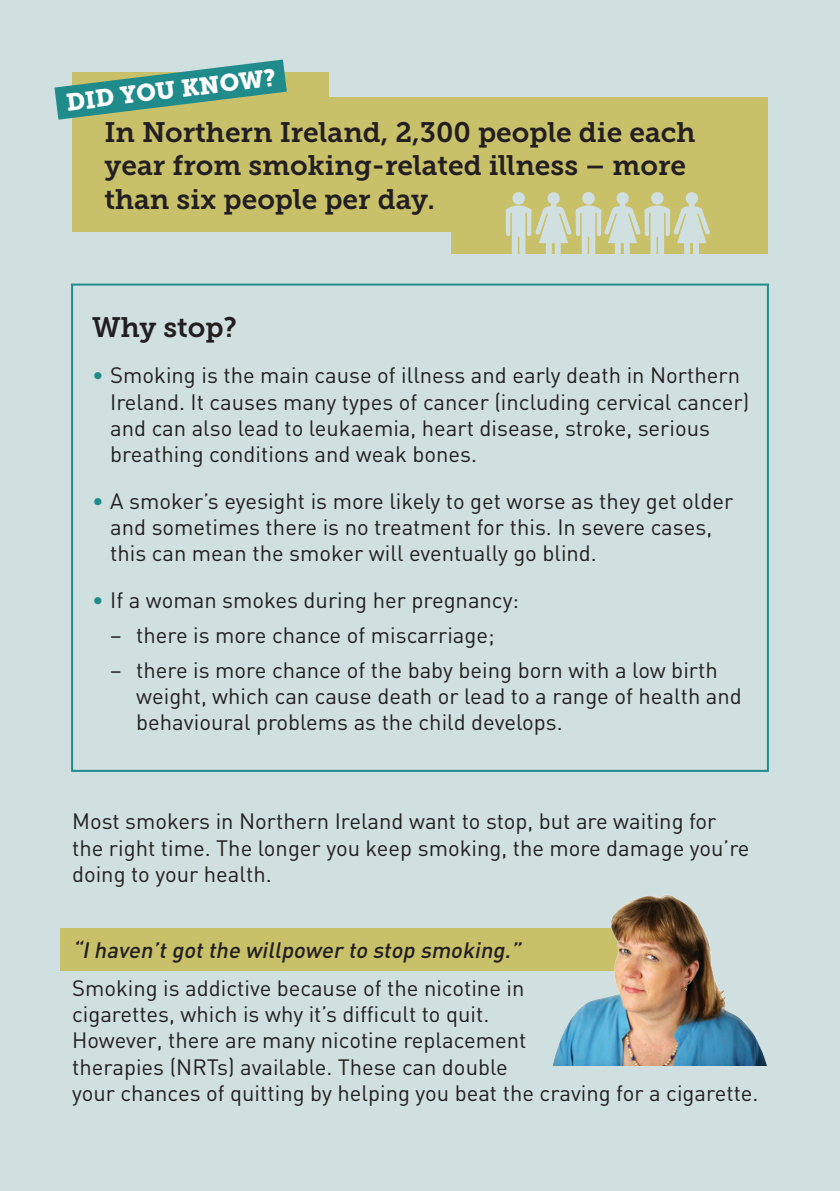
<style>
.page{position:relative;width:840px;height:1191px;background:#fff}
.page>*{position:absolute;margin:0;border:0;box-sizing:border-box;transform-origin:0 0}
.t1{font:28px/33.6px "Museo Slab 700";color:#231f20}
.t2{font:24px "Museo Slab 900";color:#fff}
.t3{font:22px/26.4px "DIN";color:#231f20}
.t4{font:italic 500 22px "DIN";color:#231f20}
.s1{color:#1f8b8a}
</style>
<div class="page">
<div style="left:0;top:0;width:839px;height:1191px;background:#d0dfdf"></div>
<div style="left:72px;top:72px;width:695px;height:182px;background:#c9c06a"></div>
<div style="left:71px;top:283px;width:697px;height:489px;border:2px solid #1f8b8a"></div>
<svg style="left:54px;top:60px;width:233px;height:60px"></svg>
<div style="left:60px;top:928px;width:571px;height:43px;background:#c9c06a"></div>
<svg style="left:505px;top:192px;width:204px;height:62px"></svg>
<div style="left:329px;top:57px;width:460px;height:39px;background:#d0dfdf"></div>
<div style="left:57px;top:232px;width:393px;height:40px;background:#d0dfdf"></div>
<img style="left:553px;top:894px;width:214px;height:172px">
<p class="t2" style="left:65px;top:89px;width:212px;rotate:-7deg">DID YOU KNOW?</p>
<p class="t1" style="left:104px;top:115px;width:592px">In Northern Ireland, 2,300 people die each year from smoking-related illness – more than six people per day.</p>
<p class="t1" style="left:92px;top:310px;width:146px">Why stop?</p>
<p class="t3" style="left:110px;top:361px;width:640px;text-indent:-18px"><span class="s1">•</span> Smoking is the main cause of illness and early death in Northern Ireland. It causes many types of cancer (including cervical cancer) and can also lead to leukaemia, heart disease, stroke, serious breathing conditions and weak bones.</p>
<p class="t3" style="left:110px;top:487px;width:624px;text-indent:-18px"><span class="s1">•</span> A smoker’s eyesight is more likely to get worse as they get older and sometimes there is no treatment for this. In severe cases, this can mean the smoker will eventually go blind.</p>
<p class="t3" style="left:92px;top:586px;width:428px"><span class="s1">•</span> If a woman smokes during her pregnancy:</p>
<p class="t3" style="left:110px;top:621px;width:385px">– there is more chance of miscarriage;</p>
<p class="t3" style="left:136px;top:656px;width:606px;text-indent:-26px">– there is more chance of the baby being born with a low birth weight, which can cause death or lead to a range of health and behavioural problems as the child develops.</p>
<p class="t3" style="left:72px;top:808px;width:678px">Most smokers in Northern Ireland want to stop, but are waiting for the right time. The longer you keep smoking, the more damage you’re doing to your health.</p>
<p class="t4" style="left:72px;top:935px;width:454px">“Ihaven’tgotthe willpower to stop smoking.”</p>
<p class="t3" style="left:72px;top:974px;width:687px">Smoking is addictive because of the nicotine in<br>cigarettes, which is why it’s difficult to quit.<br>However, there are many nicotine replacement<br>therapies (NRTs) available. These can double<br>your chances of quitting by helping you beat the craving for a cigarette.</p>
</div>
